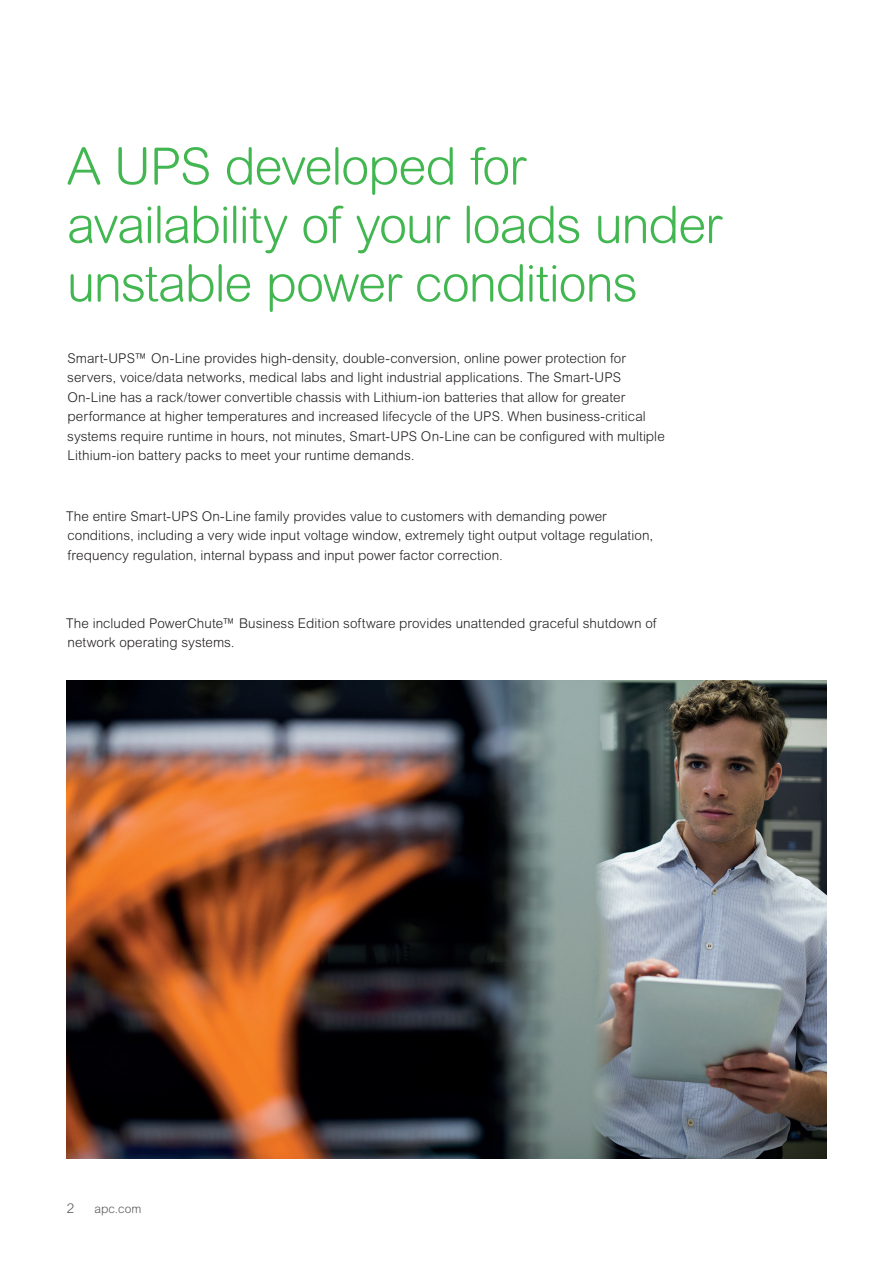
<style>
.page{position:relative;width:893px;height:1263px;background:#fff}
.page>*{position:absolute;margin:0;border:0;box-sizing:border-box;transform-origin:0 0}
.t1{font:300 51px/58.5px "Arial Rounded MT Pro";letter-spacing:-.025em;color:#42b751}
.t2{font:300 13.5px/19.5px "Arial Rounded MT Pro";letter-spacing:.005em;color:#231f20}
.t3{font:300 13.5px "Arial MT Pro";color:#57585a}
.t4{font:300 12px "Arial Rounded MT Pro";color:#57585a}
</style>
<div class="page">
<img style="left:67px;top:680px;width:759px;height:478px">
<h1 class="t1" style="left:67px;top:139px;width:656px">A UPS developed for availability of your loads under unstable power conditions</h1>
<p class="t2" style="left:67px;top:349px;width:599px">Smart-UPS™ On-Line provides high-density, double-conversion, online power protection for servers, voice/data networks, medical labs and light industrial applications. The Smart-UPS On-Line has a rack/tower convertible chassis with Lithium-ion batteries that allow for greater performance at higher temperatures and increased lifecycle of the UPS. When business-critical systems require runtime in hours, not minutes, Smart-UPS On-Line can be configured with multiple Lithium-ion battery packs to meet your runtime demands.</p>
<p class="t2" style="left:66px;top:507px;width:588px">The entire Smart-UPS On-Line family provides value to customers with demanding power conditions, including a very wide input voltage window, extremely tight output voltage regulation, frequency regulation, internal bypass and input power factor correction.</p>
<p class="t2" style="left:66px;top:614px;width:592px">The included PowerChute™ Business Edition software provides unattended graceful shutdown of network operating systems.</p>
<p class="t3" style="left:67px;top:1199px;width:9px">2</p>
<p class="t4" style="left:94px;top:1201px;width:48px">apc.com</p>
</div>
